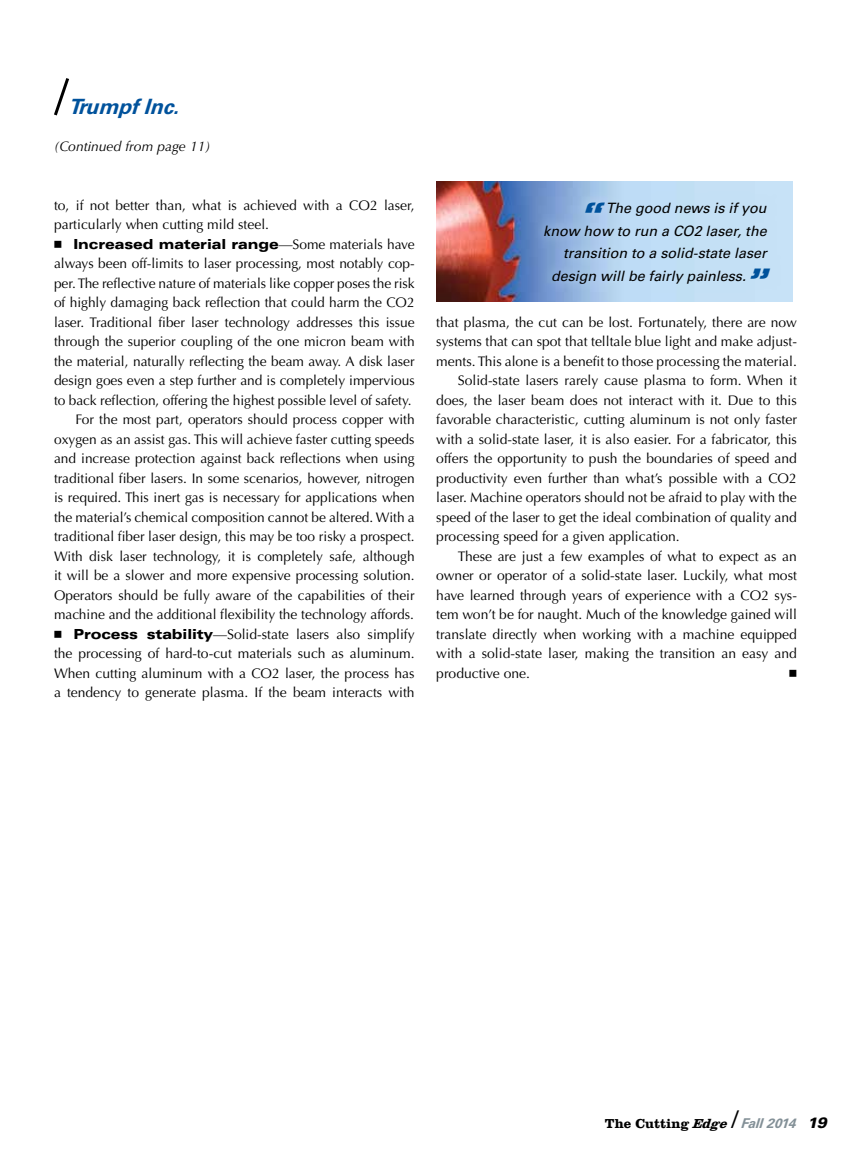
<style>
.page{position:relative;width:851px;height:1161px;background:#fff}
.page>*{position:absolute;margin:0;border:0;box-sizing:border-box;transform-origin:0 0}
.t1{font:italic 700 21px "Univers LT Std";color:#00529c}
.t2{font:italic 14.25px "Univers LT Std";color:#000}
.t3{font:13.8px "Optima LT Std";color:#000}
.t4{font:900 expanded 13.8px "Univers LT Std";letter-spacing:-.01em;color:#000;scale:.95 1}
.t5{font:italic 13.8px "Optima LT Std";color:#000}
.t6{font:13.8px "Universal Newswith Comm Pi";color:#000}
.t7{font:700 13.5px "Clarendon LT Std";color:#000}
.s1{font-family:"Universal Newswith Comm Pi";font-weight:400;font-stretch:normal}
.s2{font-family:"Optima LT Std";font-weight:400;font-stretch:normal}
.s3{font-family:"Universal Newswith Comm Pi"}
.s4{font-family:"Univers LT Std";font-weight:900;font-stretch:expanded}
.s5{font-family:"Eurostile LT Std Bold Ex 2";font-size:25.5px;color:#00529c}
.s6{font-style:italic}
.s7{font-family:"Univers LT Std";font-style:italic;color:#839097}
.s8{font-family:"Univers LT Std";font-weight:900;font-style:italic;font-size:15px}
</style>
<div class="page">
<svg style="left:54px;top:78px;width:15px;height:38px"></svg>
<img style="left:436px;top:181px;width:356px;height:120px">
<svg style="left:531px;top:188px;width:249px;height:106px;background:#b1cfec"></svg>
<p class="t1" style="left:68px;top:94px;width:114px">Trumpf Inc.</p>
<p class="t5" style="left:54px;top:139px;width:158px">(Continued from page 11)</p>
<p class="t3" style="left:54px;top:197px;width:362px">to, if not better than, what is achieved with a CO2 laser,</p>
<p class="t3" style="left:54px;top:217px;width:216px">particularly when cutting mild steel.</p>
<p class="t4" style="left:54px;top:236px;width:381px"><span class="s1">N</span> Increased material range<span class="s2">—Some materials have</span></p>
<p class="t3" style="left:54px;top:256px;width:362px">always been off-limits to laser processing, most notably cop-</p>
<p class="t3" style="left:54px;top:275px;width:362px">per. The reflective nature of materials like copper poses the risk</p>
<p class="t3" style="left:54px;top:295px;width:362px">of highly damaging back reflection that could harm the CO2</p>
<p class="t3" style="left:54px;top:314px;width:362px">laser. Traditional fiber laser technology addresses this issue</p>
<p class="t3" style="left:54px;top:334px;width:362px">through the superior coupling of the one micron beam with</p>
<p class="t3" style="left:54px;top:353px;width:362px">the material, naturally reflecting the beam away. A disk laser</p>
<p class="t3" style="left:54px;top:373px;width:362px">design goes even a step further and is completely impervious</p>
<p class="t3" style="left:54px;top:392px;width:359px">to back reflection, offering the highest possible level of safety.</p>
<p class="t3" style="left:76px;top:412px;width:340px">For the most part, operators should process copper with</p>
<p class="t3" style="left:54px;top:431px;width:362px">oxygen as an assist gas. This will achieve faster cutting speeds</p>
<p class="t3" style="left:54px;top:451px;width:362px">and increase protection against back reflections when using</p>
<p class="t3" style="left:54px;top:470px;width:362px">traditional fiber lasers. In some scenarios, however, nitrogen</p>
<p class="t3" style="left:54px;top:490px;width:362px">is required. This inert gas is necessary for applications when</p>
<p class="t3" style="left:54px;top:509px;width:362px">the material’s chemical composition cannot be altered. With a</p>
<p class="t3" style="left:54px;top:529px;width:362px">traditional fiber laser design, this may be too risky a prospect.</p>
<p class="t3" style="left:54px;top:548px;width:362px">With disk laser technology, it is completely safe, although</p>
<p class="t3" style="left:54px;top:568px;width:362px">it will be a slower and more expensive processing solution.</p>
<p class="t3" style="left:54px;top:587px;width:362px">Operators should be fully aware of the capabilities of their</p>
<p class="t3" style="left:54px;top:607px;width:361px">machine and the additional flexibility the technology affords.</p>
<p class="t3" style="left:54px;top:626px;width:362px"><span class="s3">N</span> <span class="s4">Process stability</span>—Solid-state lasers also simplify</p>
<p class="t3" style="left:54px;top:646px;width:362px">the processing of hard-to-cut materials such as aluminum.</p>
<p class="t3" style="left:54px;top:665px;width:362px">When cutting aluminum with a CO2 laser, the process has</p>
<p class="t3" style="left:54px;top:685px;width:362px">a tendency to generate plasma. If the beam interacts with</p>
<p class="t2" style="left:580px;top:200px;width:187px"><span class="s5">“</span>The good news is if you</p>
<p class="t2" style="left:543px;top:222px;width:225px">know how to run a CO2 laser, the</p>
<p class="t2" style="left:563px;top:245px;width:205px">transition to a solid-state laser</p>
<p class="t2" style="left:551px;top:267px;width:228px">design will be fairly painless.<span class="s5">”</span></p>
<p class="t3" style="left:436px;top:314px;width:362px">that plasma, the cut can be lost. Fortunately, there are now</p>
<p class="t3" style="left:436px;top:334px;width:362px">systems that can spot that telltale blue light and make adjust-</p>
<p class="t3" style="left:436px;top:353px;width:362px">ments. This alone is a benefit to those processing the material.</p>
<p class="t3" style="left:458px;top:373px;width:340px">Solid-state lasers rarely cause plasma to form. When it</p>
<p class="t3" style="left:436px;top:392px;width:362px">does, the laser beam does not interact with it. Due to this</p>
<p class="t3" style="left:436px;top:412px;width:362px">favorable characteristic, cutting aluminum is not only faster</p>
<p class="t3" style="left:436px;top:431px;width:362px">with a solid-state laser, it is also easier. For a fabricator, this</p>
<p class="t3" style="left:436px;top:451px;width:362px">offers the opportunity to push the boundaries of speed and</p>
<p class="t3" style="left:436px;top:470px;width:362px">productivity even further than what’s possible with a CO2</p>
<p class="t3" style="left:436px;top:490px;width:362px">laser. Machine operators should not be afraid to play with the</p>
<p class="t3" style="left:436px;top:509px;width:362px">speed of the laser to get the ideal combination of quality and</p>
<p class="t3" style="left:436px;top:529px;width:245px">processing speed for a given application.</p>
<p class="t3" style="left:458px;top:548px;width:340px">These are just a few examples of what to expect as an</p>
<p class="t3" style="left:436px;top:568px;width:362px">owner or operator of a solid-state laser. Luckily, what most</p>
<p class="t3" style="left:436px;top:587px;width:362px">have learned through years of experience with a CO2 sys-</p>
<p class="t3" style="left:436px;top:607px;width:362px">tem won’t be for naught. Much of the knowledge gained will</p>
<p class="t3" style="left:436px;top:626px;width:362px">translate directly when working with a machine equipped</p>
<p class="t3" style="left:436px;top:646px;width:362px">with a solid-state laser, making the transition an easy and</p>
<p class="t3" style="left:436px;top:665px;width:95px">productive one.</p>
<p class="t6" style="left:789px;top:667px;width:8px">n</p>
<p class="t7" style="left:605px;top:1115px;width:223px">The Cutting <span class="s6">Edge</span>❘<span class="s7">Fall 2014</span> <span class="s8">19</span></p>
</div>
